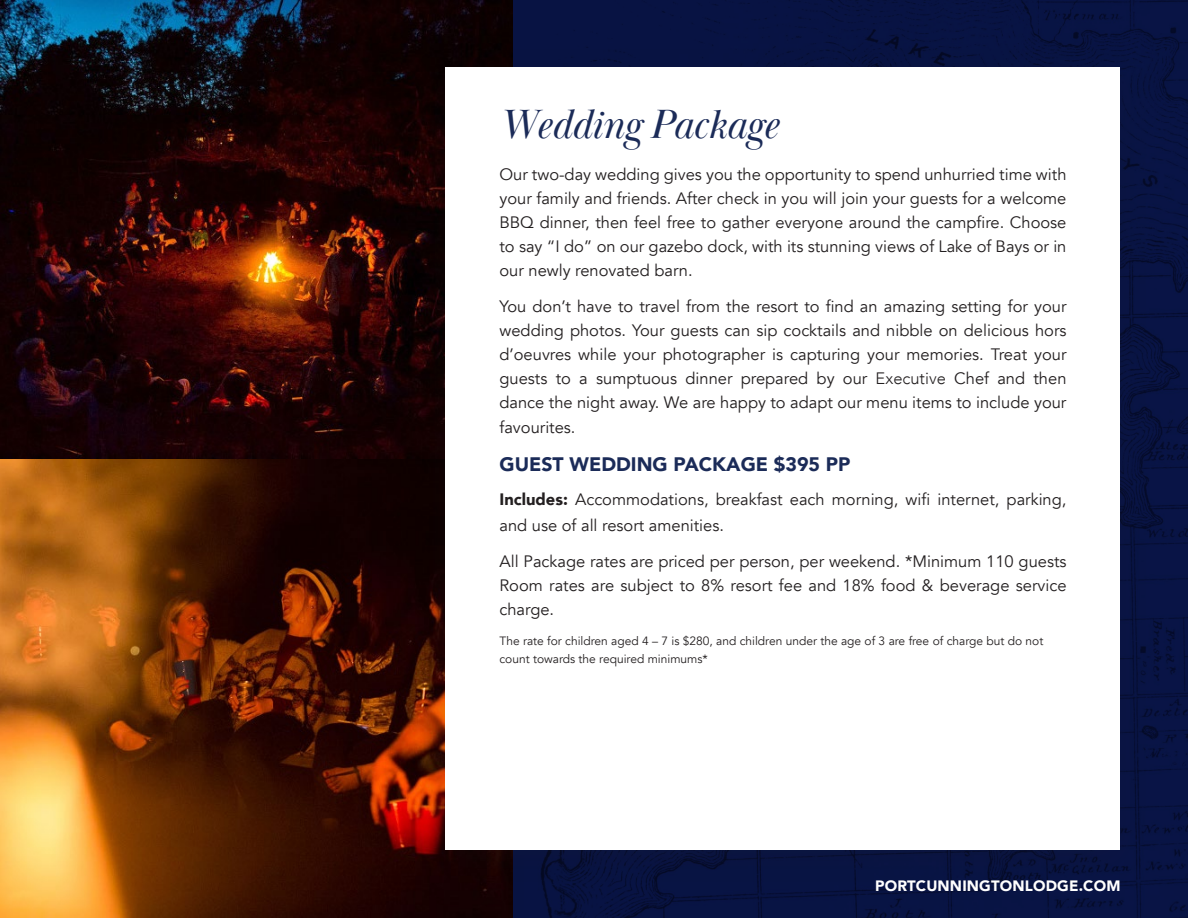
<style>
.page{position:relative;width:1188px;height:918px;background:#fff}
.page>*{position:absolute;margin:0;border:0;box-sizing:border-box;transform-origin:0 0}
.t1{font:italic 42px "Baskerville Display PT";letter-spacing:-.01em;color:#1b2b58}
.t2{font:900 19.5px "Avenir";color:#1b2b58}
.t3{font:16.5px/24px "Avenir";color:#231f20;text-align:justify}
.t4{font:900 15px "Avenir";letter-spacing:.01em;color:#fff}
.t5{font:12px/18px "Avenir";color:#231f20}
.s1{font-weight:300}
.s2{font-weight:900}
</style>
<div class="page">
<img style="left:0;top:0;width:513px;height:918px">
<div style="left:513px;top:0;width:675px;height:918px;background:#081343"></div>
<div style="left:415px;top:44px;width:736px;height:844px;background:#231f20;opacity:.15"></div>
<div style="left:446px;top:68px;width:674px;height:782px;background:#fff"></div>
<p class="t1" style="left:500px;top:100px;width:280px">Wedding Package</p>
<p class="t3" style="left:500px;top:163px;width:569px">Our two-day wedding gives you the opportunity to spend unhurried time with your family and friends. After check in you will join your guests for a welcome BBQ dinner, then feel free to gather everyone around the campfire. Choose to say “I do” on our gazebo dock, with its stunning views of Lake of Bays or in our newly renovated barn.</p>
<p class="t3" style="left:500px;top:295px;width:569px">You don’t have to travel from the resort to find an amazing setting for your wedding photos. Your guests can sip cocktails and nibble on delicious hors d’oeuvres while your photographer is capturing your memories. Treat your guests to a sumptuous dinner prepared by our <span class="s1">Executive</span> Chef and then dance the night away. We are happy to adapt our menu items to include your</p>
<p class="t3" style="left:500px;top:416px;width:78px">favourites.</p>
<p class="t2" style="left:500px;top:447px;width:352px">GUEST WEDDING PACKAGE $395 PP</p>
<p class="t3" style="left:500px;top:487px;width:569px;line-height:25.5px"><span class="s2">Includes:</span> Accommodations, breakfast each morning, wifi internet, parking, and use of all resort amenities.</p>
<p class="t3" style="left:500px;top:550px;width:569px">All Package rates are priced per person, per weekend. *Minimum 110 guests Room rates are subject to 8% resort fee and 18% food &amp; beverage service charge.</p>
<p class="t5" style="left:500px;top:632px;width:545px">The rate for children aged 4 – 7 is $280, and children under the age of 3 are free of charge but do not count towards the required minimums*</p>
<p class="t4" style="left:875px;top:873px;width:247px">PORTCUNNINGTONLODGE.COM</p>
</div>
